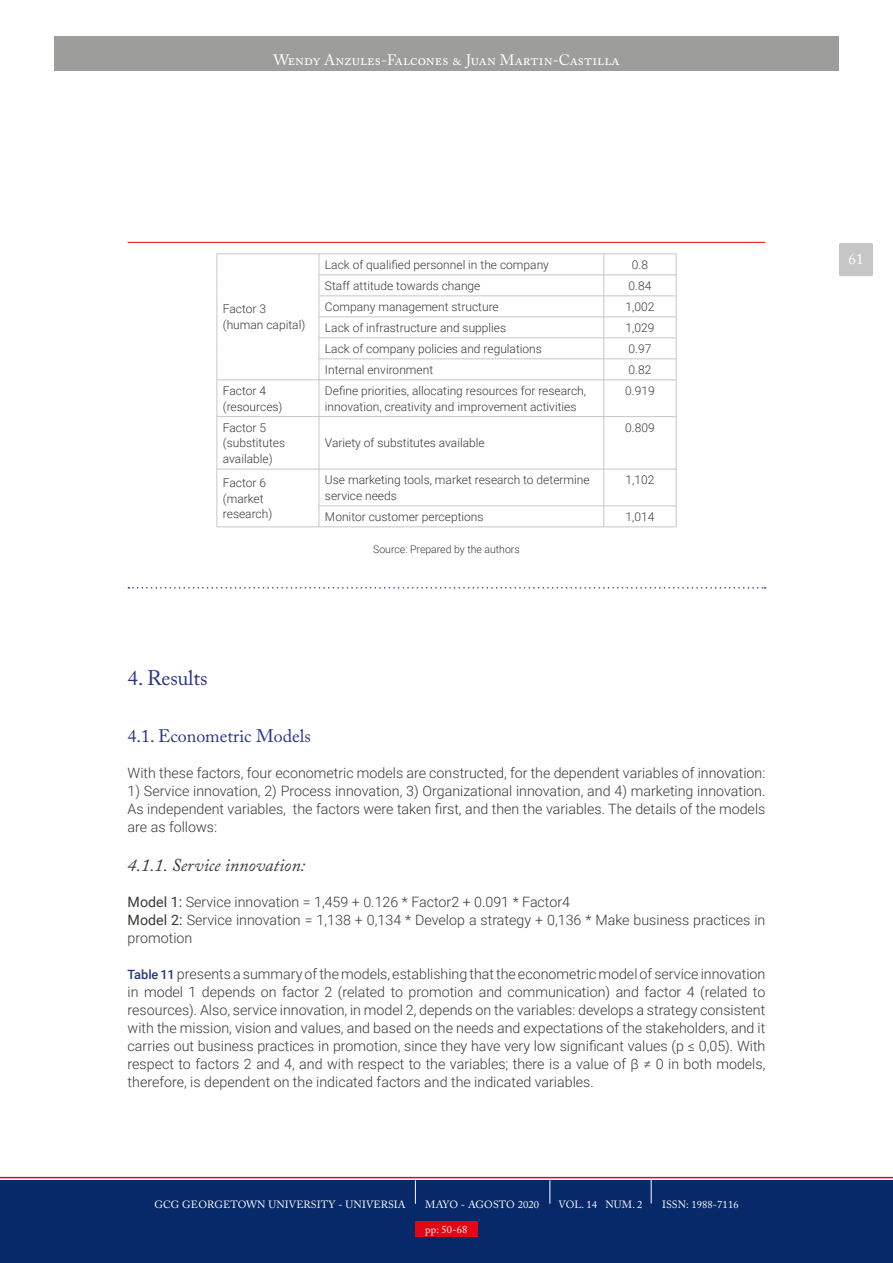
<style>
.page{position:relative;width:893px;height:1263px;background:#fff}
.page>*{position:absolute;margin:0;border:0;box-sizing:border-box;transform-origin:0 0}
.t1{font:21px "Adobe Caslon Pro";color:#283583}
.t2{font:italic 18px "Adobe Caslon Pro";color:#3a3835}
.t3{font:18px "Adobe Caslon Pro";color:#283583}
.t4{font:15px "Adobe Caslon Pro";letter-spacing:.005em;color:#fff}
.t5{font:300 14.25px/18px "Roboto";color:#3a3835;text-align:justify}
.t6{font:300 12px/15.8px "Roboto";color:#3a3835}
.t7{font:10.5px "Adobe Caslon Pro";letter-spacing:.01em;color:#fff}
.t8{font:300 10.5px "Roboto";color:#3a3835}
.s1{font-weight:400}
.s2{font-weight:500;font-size:12.75px;color:#283583}
</style>
<div class="page">
<div style="left:54px;top:37px;width:785px;height:34px;background:#9d9d9c"></div>
<div style="left:0;top:1180px;width:893px;height:83px;background:#082969"></div>
<svg style="left:0;top:1177px;width:893px;height:27px"></svg>
<div style="left:839px;top:243px;width:34px;height:33px;background:#c6c6c6;border-radius:2px"></div>
<hr style="left:128px;top:242px;width:637px;height:1px;background:#e30613">
<hr style="left:217px;top:254px;width:102px;height:1px;background:#c6c6c6">
<hr style="left:319px;top:254px;width:285px;height:1px;background:#c6c6c6">
<hr style="left:604px;top:254px;width:72px;height:1px;background:#c6c6c6">
<hr style="left:319px;top:275px;width:285px;height:1px;background:#c6c6c6">
<hr style="left:604px;top:275px;width:72px;height:1px;background:#c6c6c6">
<hr style="left:319px;top:296px;width:285px;height:1px;background:#c6c6c6">
<hr style="left:604px;top:296px;width:72px;height:1px;background:#c6c6c6">
<hr style="left:319px;top:317px;width:285px;height:1px;background:#c6c6c6">
<hr style="left:604px;top:317px;width:72px;height:1px;background:#c6c6c6">
<hr style="left:319px;top:338px;width:285px;height:1px;background:#c6c6c6">
<hr style="left:604px;top:338px;width:72px;height:1px;background:#c6c6c6">
<svg style="left:217px;top:254px;width:1px;height:126px"></svg>
<hr style="left:319px;top:359px;width:285px;height:1px;background:#c6c6c6">
<svg style="left:319px;top:254px;width:1px;height:126px"></svg>
<hr style="left:604px;top:359px;width:72px;height:1px;background:#c6c6c6">
<svg style="left:604px;top:254px;width:1px;height:126px"></svg>
<svg style="left:676px;top:254px;width:1px;height:126px"></svg>
<hr style="left:217px;top:380px;width:102px;height:1px;background:#c6c6c6">
<hr style="left:217px;top:380px;width:1px;height:36px;background:#c6c6c6">
<hr style="left:319px;top:380px;width:285px;height:1px;background:#c6c6c6">
<hr style="left:319px;top:380px;width:1px;height:36px;background:#c6c6c6">
<hr style="left:604px;top:380px;width:72px;height:1px;background:#c6c6c6">
<hr style="left:604px;top:380px;width:1px;height:36px;background:#c6c6c6">
<hr style="left:676px;top:380px;width:1px;height:36px;background:#c6c6c6">
<hr style="left:217px;top:416px;width:102px;height:1px;background:#c6c6c6">
<hr style="left:217px;top:417px;width:1px;height:52px;background:#c6c6c6">
<hr style="left:319px;top:416px;width:285px;height:1px;background:#c6c6c6">
<hr style="left:319px;top:417px;width:1px;height:52px;background:#c6c6c6">
<hr style="left:604px;top:416px;width:72px;height:1px;background:#c6c6c6">
<hr style="left:604px;top:417px;width:1px;height:52px;background:#c6c6c6">
<hr style="left:676px;top:417px;width:1px;height:52px;background:#c6c6c6">
<hr style="left:217px;top:469px;width:102px;height:1px;background:#c6c6c6">
<hr style="left:217px;top:469px;width:1px;height:37px;background:#c6c6c6">
<hr style="left:319px;top:469px;width:285px;height:1px;background:#c6c6c6">
<hr style="left:319px;top:469px;width:1px;height:37px;background:#c6c6c6">
<hr style="left:604px;top:469px;width:72px;height:1px;background:#c6c6c6">
<hr style="left:604px;top:469px;width:1px;height:37px;background:#c6c6c6">
<hr style="left:676px;top:469px;width:1px;height:37px;background:#c6c6c6">
<svg style="left:217px;top:506px;width:1px;height:21px"></svg>
<hr style="left:319px;top:506px;width:285px;height:1px;background:#c6c6c6">
<svg style="left:319px;top:506px;width:1px;height:21px"></svg>
<hr style="left:604px;top:506px;width:72px;height:1px;background:#c6c6c6">
<svg style="left:604px;top:506px;width:1px;height:21px"></svg>
<svg style="left:676px;top:506px;width:1px;height:21px"></svg>
<hr style="left:217px;top:527px;width:102px;height:1px;background:#c6c6c6">
<hr style="left:319px;top:527px;width:285px;height:1px;background:#c6c6c6">
<hr style="left:604px;top:527px;width:72px;height:1px;background:#c6c6c6">
<svg style="left:128px;top:587px;width:638px;height:2px"></svg>
<div style="left:415px;top:1221px;width:63px;height:16px;background:#e30613"></div>
<p class="t4" style="left:273px;top:51px;width:348px">Wendy Anzules-Falcones &amp; Juan Martin-Castilla</p>
<p class="t6" style="left:223px;top:301px;width:84px">Factor 3 (human capital)</p>
<p class="t6" style="left:325px;top:256px;width:225px">Lack of qualified personnel in the company</p>
<p class="t6" style="left:632px;top:256px;width:18px">0.8</p>
<p class="t6" style="left:325px;top:277px;width:157px">Staff attitude towards change</p>
<p class="t6" style="left:629px;top:277px;width:24px">0.84</p>
<p class="t6" style="left:325px;top:298px;width:175px">Company management structure</p>
<p class="t6" style="left:626px;top:298px;width:30px">1,002</p>
<p class="t6" style="left:325px;top:319px;width:183px">Lack of infrastructure and supplies</p>
<p class="t6" style="left:626px;top:319px;width:30px">1,029</p>
<p class="t6" style="left:325px;top:340px;width:219px">Lack of company policies and regulations</p>
<p class="t6" style="left:629px;top:340px;width:24px">0.97</p>
<p class="t6" style="left:325px;top:361px;width:110px">Internal environment</p>
<p class="t6" style="left:629px;top:361px;width:24px">0.82</p>
<p class="t6" style="left:223px;top:382px;width:61px">Factor 4 (resources)</p>
<p class="t6" style="left:325px;top:382px;width:263px">Define priorities, allocating resources for research, innovation, creativity and improvement activities</p>
<p class="t6" style="left:625px;top:382px;width:31px">0.919</p>
<p class="t6" style="left:223px;top:419px;width:64px">Factor 5 (substitutes available)</p>
<p class="t6" style="left:625px;top:419px;width:31px">0.809</p>
<p class="t6" style="left:325px;top:435px;width:161px">Variety of substitutes available</p>
<p class="t6" style="left:223px;top:474px;width:51px">Factor 6 (market research)</p>
<p class="t6" style="left:325px;top:471px;width:266px">Use marketing tools, market research to determine service needs</p>
<p class="t6" style="left:626px;top:471px;width:30px">1,102</p>
<p class="t6" style="left:325px;top:508px;width:160px">Monitor customer perceptions</p>
<p class="t6" style="left:626px;top:508px;width:30px">1,014</p>
<p class="t8" style="left:373px;top:541px;width:148px">Source: Prepared by the authors</p>
<h1 class="t1" style="left:128px;top:665px;width:81px">4. Results</h1>
<p class="t3" style="left:128px;top:725px;width:185px">4.1. Econometric Models</p>
<p class="t5" style="left:128px;top:763px;width:639px">With these factors, four econometric models are constructed, for the dependent variables of innovation:</p>
<p class="t5" style="left:128px;top:781px;width:639px">1) Service innovation, 2) Process innovation, 3) Organizational innovation, and 4) marketing innovation.<br>As independent variables, the factors were taken first, and then the variables. The details of the models are as follows:</p>
<p class="t2" style="left:128px;top:854px;width:179px">4.1.1. Service innovation:</p>
<p class="t5" style="left:128px;top:892px;width:639px;text-align:left"><span class="s1">Model 1:</span> Service innovation = 1,459 + 0.126 * Factor2 + 0.091 * Factor4<br><span class="s1">Model 2:</span> Service innovation = 1,138 + 0,134 * Develop a strategy + 0,136 * Make business practices in promotion</p>
<p class="t5" style="left:128px;top:964px;width:639px"><span class="s2">Table 11</span> presents a summary of the models, establishing that the econometric model of service innovation in model 1 depends on factor 2 (related to promotion and communication) and factor 4 (related to resources). Also, service innovation, in model 2, depends on the variables: develops a strategy consistent with the mission, vision and values, and based on the needs and expectations of the stakeholders, and it carries out business practices in promotion, since they have very low significant values (p ≤ 0,05). With respect to factors 2 and 4, and with respect to the variables; there is a value of β ≠ 0 in both models, therefore, is dependent on the indicated factors and the indicated variables.</p>
<p class="t7" style="left:154px;top:1198px;width:253px">GCG GEORGETOWN UNIVERSITY - UNIVERSIA</p>
<p class="t7" style="left:425px;top:1198px;width:115px">MAYO - AGOSTO 2020</p>
<p class="t7" style="left:559px;top:1198px;width:85px">VOL. 14 NUM. 2</p>
<p class="t7" style="left:662px;top:1198px;width:78px">ISSN: 1988-7116</p>
<p class="t7" style="left:425px;top:1223px;width:43px">pp: 50-68</p>
<p class="t4" style="left:848px;top:250px;width:16px">61</p>
</div>
